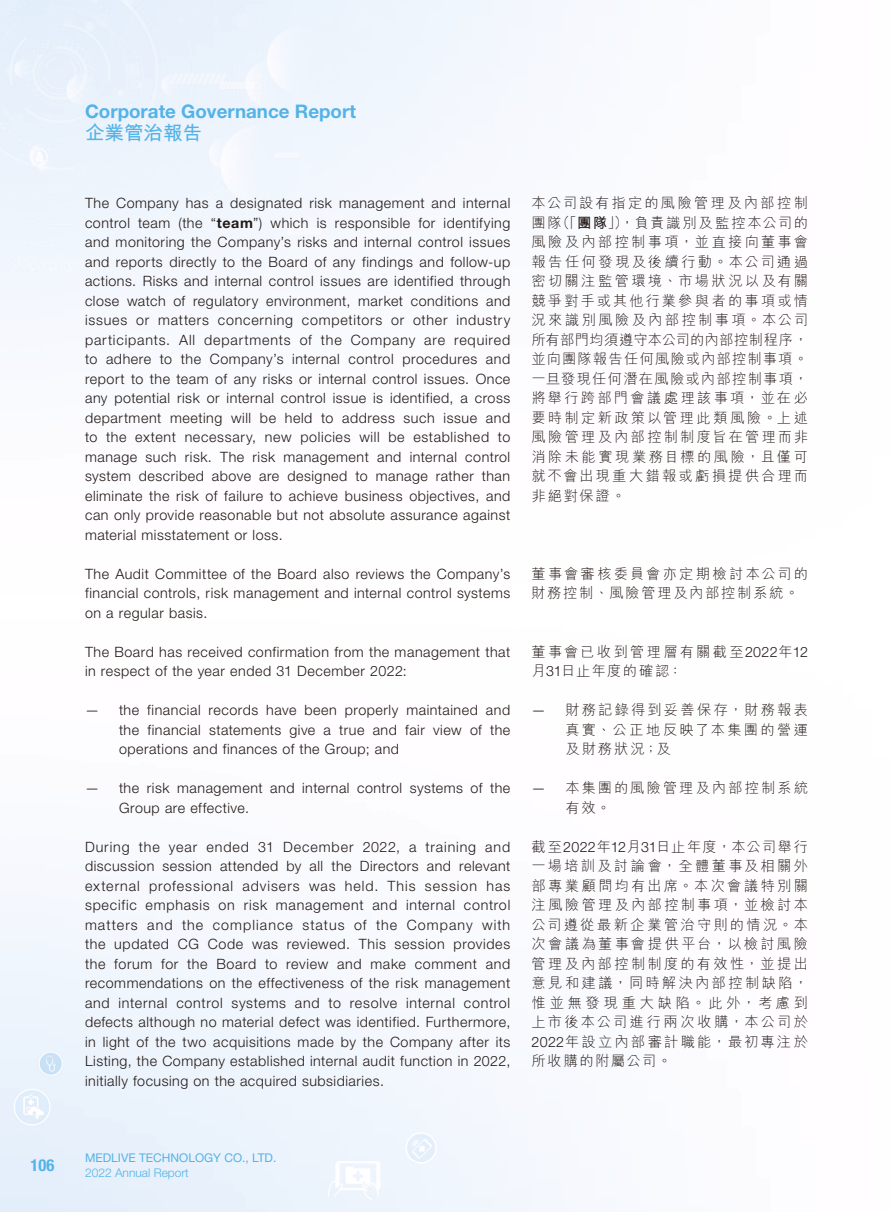
<style>
.page{position:relative;width:893px;height:1212px;background:#fff}
.page>*{position:absolute;margin:0;border:0;box-sizing:border-box;transform-origin:0 0}
.t1{font:700 19.5px "M Hei HK";color:#53b3e8}
.t2{font:700 18.75px "Helvetica Neue LT Std";color:#53b3e8}
.t3{font:700 condensed 16.5px "Helvetica Neue LT Std";color:#53b3e8}
.t4{font:300 14.25px/19.5px "Helvetica Neue LT Std";letter-spacing:.035em;color:#231916;text-align:justify}
.t5{font:300 14.25px/19.5px "M Hei HK";letter-spacing:.15em;color:#231916;text-align:justify}
.t6{font:300 14.25px/19.5px "M Hei HK";letter-spacing:.125em;color:#231916}
.t7{font:12px "Helvetica Neue LT Std";color:#53b3e8}
.t8{font:300 12px "Helvetica Neue LT Std";color:#53b3e8}
.s1{font-weight:700}
.s2{font-family:"Helvetica Neue LT Std"}
</style>
<div class="page">
<p class="t3" style="left:31px;top:1155px;width:25px">106</p>
<h2 class="t2" style="left:85px;top:99px;width:272px">Corporate Governance Report</h2>
<h1 class="t1" style="left:85px;top:119px;width:118px">企業管治報告</h1>
<p class="t4" style="left:85px;top:193px;width:427px">The Company has a designated risk management and internal control team (the “<span class="s1">team</span>”) which is responsible for identifying and monitoring the Company’s risks and internal control issues and reports directly to the Board of any findings and follow-up actions. Risks and internal control issues are identified through close watch of regulatory environment, market conditions and issues or matters concerning competitors or other industry participants. All departments of the Company are required to adhere to the Company’s internal control procedures and report to the team of any risks or internal control issues. Once any potential risk or internal control issue is identified, a cross department meeting will be held to address such issue and to the extent necessary, new policies will be established to manage such risk. The risk management and internal control system described above are designed to manage rather than eliminate the risk of failure to achieve business objectives, and can only provide reasonable but not absolute assurance against material misstatement or loss.</p>
<p class="t4" style="left:85px;top:564px;width:427px">The Audit Committee of the Board also reviews the Company’s financial controls, risk management and internal control systems on a regular basis.</p>
<p class="t4" style="left:85px;top:642px;width:427px">The Board has received confirmation from the management that in respect of the year ended 31 December 2022:</p>
<p class="t4" style="left:119px;top:700px;width:393px;text-indent:-34px">— the financial records have been properly maintained and the financial statements give a true and fair view of the operations and finances of the Group; and</p>
<p class="t4" style="left:119px;top:778px;width:393px;text-indent:-34px">— the risk management and internal control systems of the<br>Group are effective.</p>
<p class="t4" style="left:85px;top:837px;width:427px">During the year ended 31 December 2022, a training and discussion session attended by all the Directors and relevant external professional advisers was held. This session has specific emphasis on risk management and internal control matters and the compliance status of the Company with the updated CG Code was reviewed. This session provides the forum for the Board to review and make comment and recommendations on the effectiveness of the risk management and internal control systems and to resolve internal control defects although no material defect was identified. Furthermore, in light of the two acquisitions made by the Company after its Listing, the Company established internal audit function in 2022, initially focusing on the acquired subsidiaries.</p>
<p class="t5" style="left:531px;top:193px;width:278px">本公司設有指定的風險管理及內部控制團隊（「<span class="s1">團隊</span>」），負責識別及監控本公司的風險及內部控制事項，並直接向董事會報告任何發現及後續行動。本公司通過密切關注監管環境、市場狀況以及有關競爭對手或其他行業參與者的事項或情況來識別風險及內部控制事項。本公司所有部門均須遵守本公司的內部控制程序，並向團隊報告任何風險或內部控制事項。一旦發現任何潛在風險或內部控制事項，將舉行跨部門會議處理該事項，並在必要時制定新政策以管理此類風險。上述風險管理及內部控制制度旨在管理而非消除未能實現業務目標的風險，且僅可就不會出現重大錯報或虧損提供合理而非絕對保證。</p>
<p class="t6" style="left:532px;top:563px;width:278px">董事會審核委員會亦定期檢討本公司的財務控制、風險管理及內部控制系統。</p>
<p class="t5" style="left:532px;top:641px;width:278px">董事會已收到管理層有關截至<span class="s2">2022</span>年<span class="s2">12</span>月<span class="s2">31</span>日止年度的確認：</p>
<p class="t5" style="left:566px;top:700px;width:244px;text-indent:-34px"><span class="s2">—</span> 財務記錄得到妥善保存，財務報表真實、公正地反映了本集團的營運及財務狀況；及</p>
<p class="t5" style="left:566px;top:778px;width:244px;text-indent:-34px"><span class="s2">—</span> 本集團的風險管理及內部控制系統有效。</p>
<p class="t5" style="left:532px;top:836px;width:278px">截至<span class="s2">2022</span>年<span class="s2">12</span>月<span class="s2">31</span>日止年度，本公司舉行一場培訓及討論會，全體董事及相關外部專業顧問均有出席。本次會議特別關注風險管理及內部控制事項，並檢討本公司遵從最新企業管治守則的情況。本次會議為董事會提供平台，以檢討風險管理及內部控制制度的有效性，並提出意見和建議，同時解決內部控制缺陷，惟並無發現重大缺陷。此外，考慮到上市後本公司進行兩次收購，本公司於<span class="s2">2022</span>年設立內部審計職能，最初專注於所收購的附屬公司。</p>
<p class="t7" style="left:85px;top:1151px;width:193px">MEDLIVE TECHNOLOGY CO., LTD.</p>
<p class="t8" style="left:85px;top:1165px;width:105px">2022 Annual Report</p>
</div>
